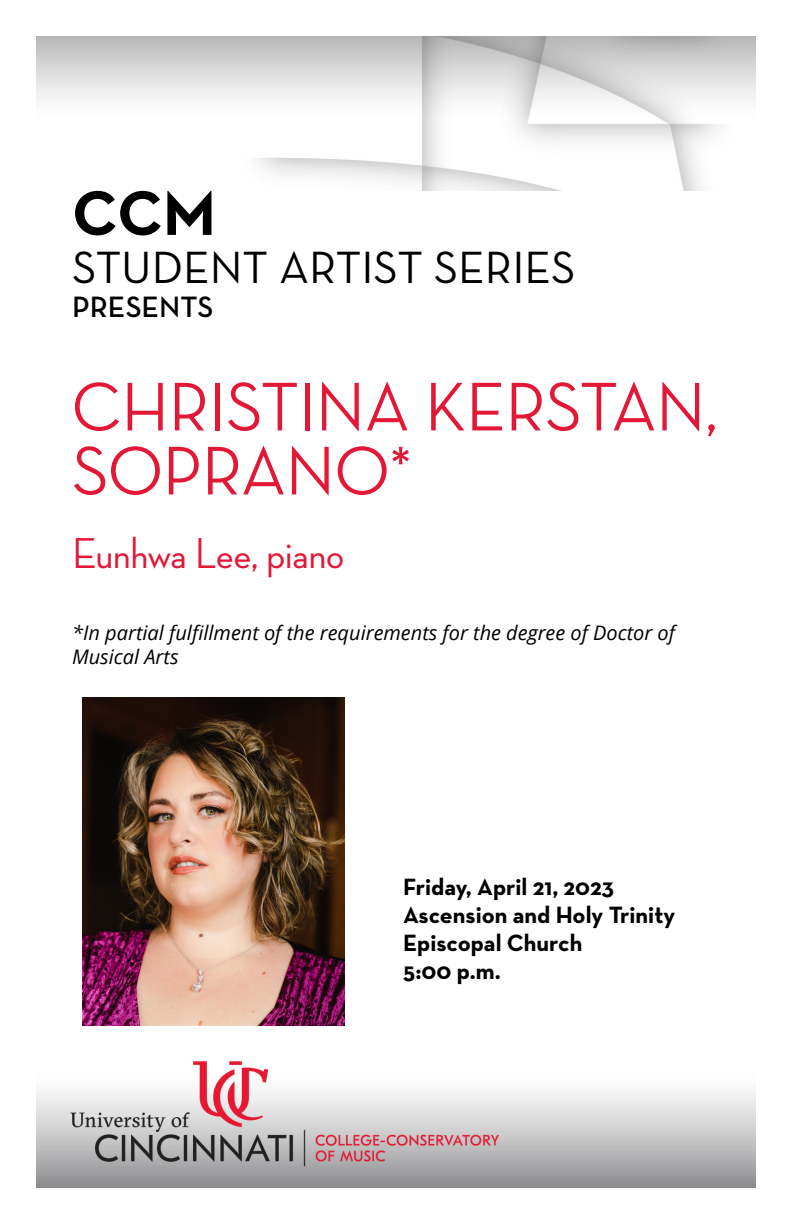
<style>
.page{position:relative;width:792px;height:1224px;background:#fff}
.page>*{position:absolute;margin:0;border:0;box-sizing:border-box;transform-origin:0 0}
.Concert_Title{font:500 70px/64px "Neutra Disp";color:#e31837}
.Page_Intro{font:700 64px "Neutra Text";color:#000}
.Page_Intro-2{font:46px "Neutra Text";color:#000}
.Musician_Conductor{font:500 44px "Neutra Disp";color:#e31837}
.Page_Intro-3{font:600 30px "Neutra Text";color:#000}
.Date_Venue_Time{font:700 24px/28px "Neutra Text";color:#000}
.In_partial_fulfillm{font:italic 20px/24px "Open Sans";color:#000}
</style>
<div class="page">
<img style="left:36px;top:36px;width:720px;height:154px">
<img style="left:36px;top:1061px;width:720px;height:126px">
<img style="left:82px;top:698px;width:263px;height:328px">
<h1 class="Page_Intro" style="left:72px;top:173px;width:145px">CCM</h1>
<h1 class="Page_Intro-2" style="left:72px;top:239px;width:505px">STUDENT ARTIST SERIES</h1>
<h1 class="Page_Intro-3" style="left:72px;top:288px;width:143px">PRESENTS</h1>
<h1 class="Concert_Title" style="left:72px;top:375px;width:647px">CHRISTINA KERSTAN,<br>SOPRANO*</h1>
<h2 class="Musician_Conductor" style="left:72px;top:529px;width:274px">Eunhwa Lee, piano</h2>
<h2 class="In_partial_fulfillm" style="left:72px;top:621px;width:605px">*In partial fulfillment of the requirements for the degree of Doctor of<br>Musical Arts</h2>
<h3 class="Date_Venue_Time" style="left:403px;top:873px;width:212px">Friday, April 21, 2023</h3>
<h3 class="Date_Venue_Time" style="left:403px;top:901px;width:274px">Ascension and Holy Trinity<br>Episcopal Church</h3>
<h3 class="Date_Venue_Time" style="left:403px;top:957px;width:99px">5:00 p.m.</h3>
</div>
